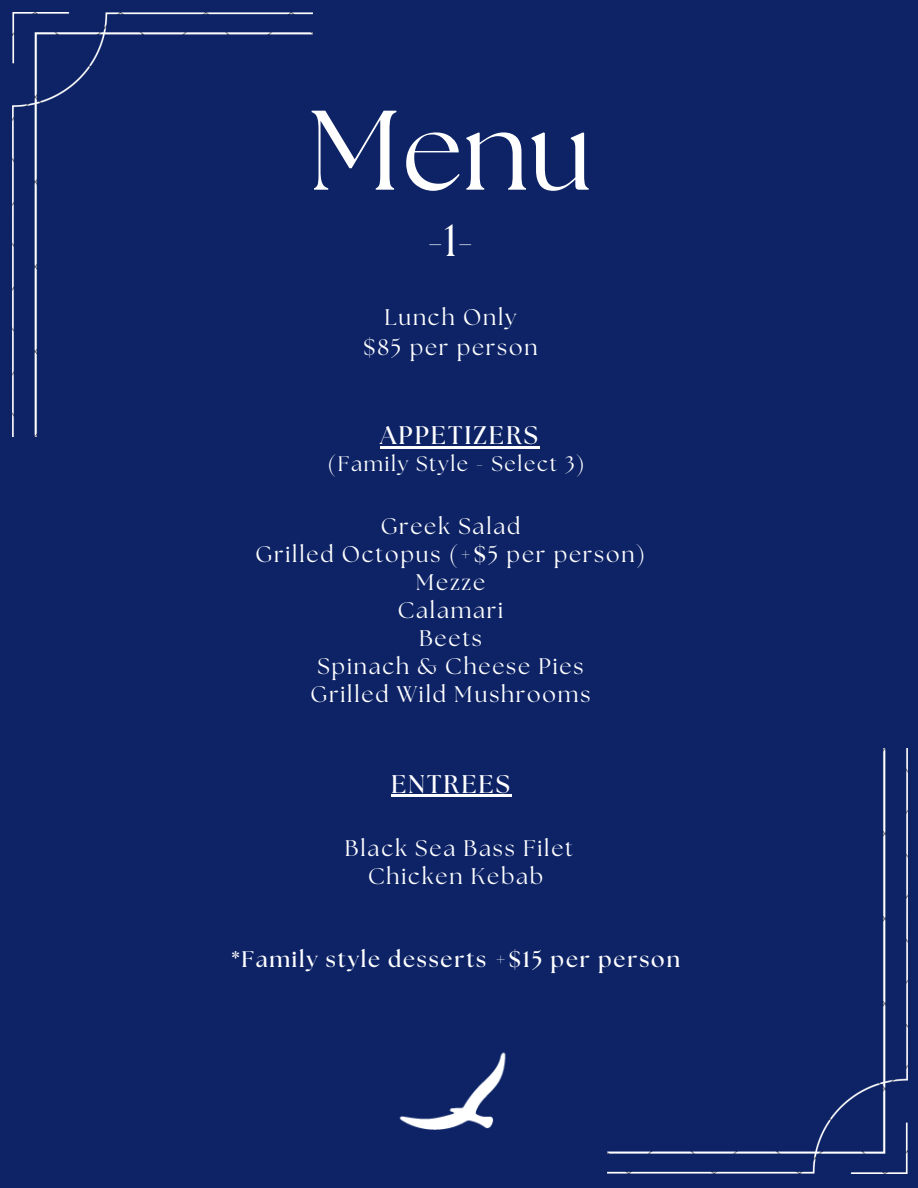
<style>
.page{position:relative;width:918px;height:1188px;background:#0d2366}
.page>*{position:absolute;margin:0;border:0;box-sizing:border-box;transform-origin:0 0}
.t1{font:112.95px "The Seasons";color:#fff}
.t2{font:45px "The Seasons";color:#fff}
.t3{font:700 25.5px "The Seasons";letter-spacing:.08em;color:#fff}
.t4{font:22.5px "The Seasons";letter-spacing:.08em;color:#fff}
.t5{font:700 22.5px "The Seasons";letter-spacing:.08em;color:#fff}
.t6{font:21px "The Seasons";letter-spacing:.08em;color:#fff}
.s1{font-weight:700}
</style>
<div class="page">
<img style="left:399px;top:1052px;width:107px;height:78px">
<img style="left:13px;top:13px;width:299px;height:424px">
<hr style="left:380px;top:446px;width:160px;height:3px;background:#fff">
<hr style="left:391px;top:795px;width:121px;height:2px;background:#fff">
<img style="left:608px;top:749px;width:299px;height:425px">
<p class="t1" style="left:308px;top:99px;width:286px">Menu</p>
<p class="t2" style="left:427px;top:220px;width:48px">-1-</p>
<h2 class="t4" style="left:385px;top:307px;width:133px">Lunch Only</h2>
<p class="t4" style="left:363px;top:337px;width:176px">$85 per person</p>
<p class="t3" style="left:380px;top:424px;width:159px">APPETIZERS</p>
<p class="t6" style="left:328px;top:454px;width:259px">(Family Style - Select 3)</p>
<p class="t4" style="left:381px;top:516px;width:141px">Greek Salad</p>
<p class="t4" style="left:256px;top:544px;width:391px">Grilled Octopus (<span class="s1">+$</span>5 per person)</p>
<p class="t4" style="left:416px;top:572px;width:71px">Mezze</p>
<p class="t4" style="left:398px;top:600px;width:107px">Calamari</p>
<p class="t4" style="left:419px;top:628px;width:64px">Beets</p>
<p class="t4" style="left:317px;top:656px;width:268px">Spinach &amp; Cheese Pies</p>
<p class="t4" style="left:311px;top:684px;width:281px">Grilled Wild Mushrooms</p>
<h2 class="t3" style="left:391px;top:772px;width:120px">ENTREES</h2>
<p class="t4" style="left:345px;top:838px;width:230px">Black Sea Bass Filet</p>
<p class="t4" style="left:368px;top:866px;width:177px">Chicken Kebab</p>
<h3 class="t5" style="left:232px;top:949px;width:450px">*Family style desserts +$15 per person</h3>
</div>
